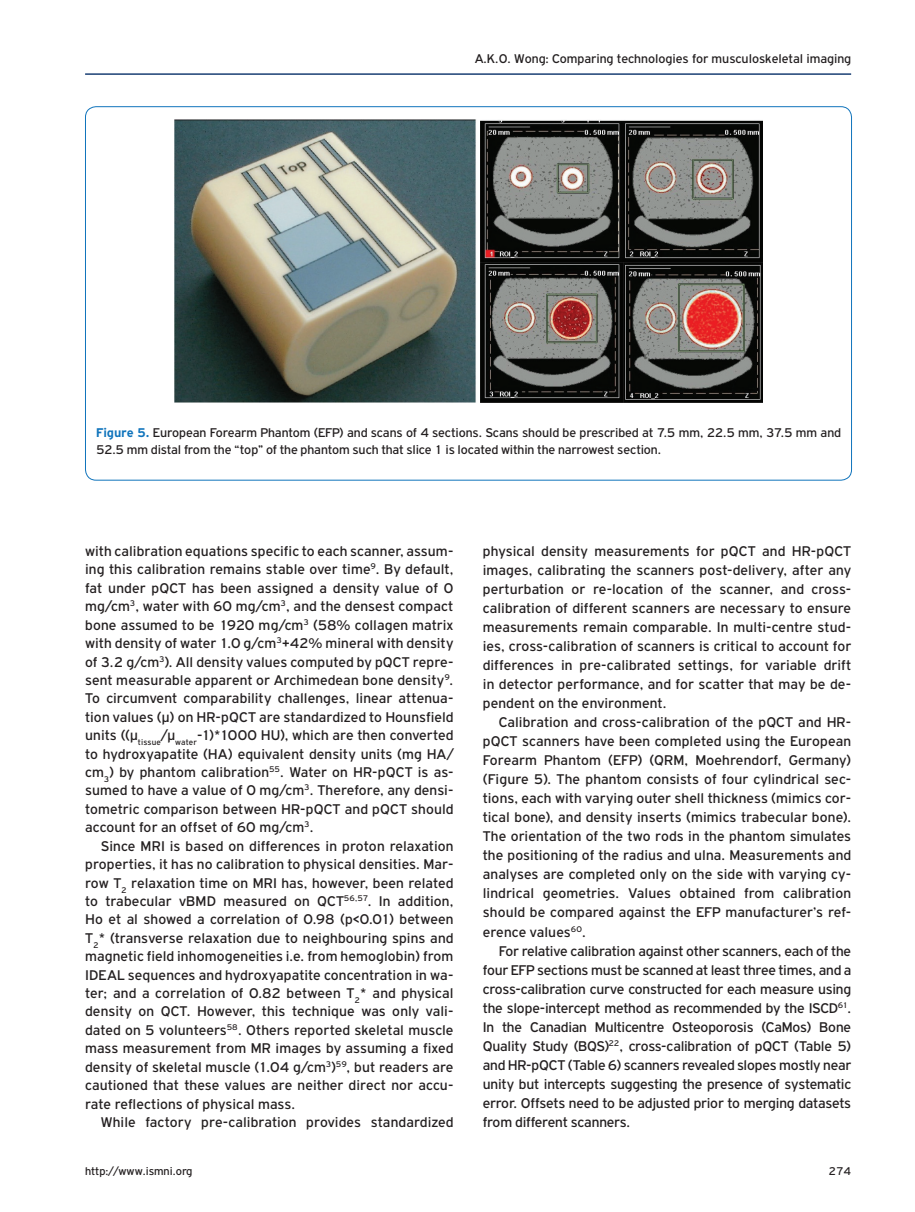
<style>
.page{position:relative;width:915px;height:1212px;background:#fff}
.page>*{position:absolute;margin:0;border:0;box-sizing:border-box;transform-origin:0 0}
.t1{font:15px/18.5px "PF Highway Gothic";letter-spacing:.01em;color:#231f20;text-align:justify}
.t2{font:13.5px/16.2px "PF Highway Gothic";letter-spacing:-.005em;color:#231f20}
.t3{font:12px "PF Highway Gothic";color:#231f20}
.s1{font-weight:700;color:#1074bc}
</style>
<div class="page">
<hr style="left:85px;top:73px;width:765px;height:2px;background:#1a3f74">
<img style="left:174px;top:119px;width:588px;height:284px">
<p class="t2" style="left:474px;top:50px;width:378px">A.K.O. Wong: Comparing technologies for musculoskeletal imaging</p>
<p class="t2" style="left:96px;top:425px;width:746px"><span class="s1">Figure 5.</span> European Forearm Phantom (EFP) and scans of 4 sections. Scans should be prescribed at 7.5 mm, 22.5 mm, 37.5 mm and<br>52.5 mm distal from the “top” of the phantom such that slice 1 is located within the narrowest section.</p>
<p class="t1" style="left:85px;top:542px;width:370px">with calibration equations specific to each scanner, assum&shy;ing this calibration remains stable over time<sup>9</sup>. By default, fat under pQCT has been assigned a density value of 0 mg/cm<sup>3</sup>, water with 60 mg/cm<sup>3</sup>, and the densest compact bone assumed to be 1920 mg/cm<sup>3</sup> (58% collagen matrix with density of water 1.0 g/cm<sup>3</sup>+42% mineral with density of 3.2 g/cm<sup>3</sup>). All density values computed by pQCT repre&shy;sent measurable apparent or Archimedean bone density<sup>9</sup>.<br>To circumvent comparability challenges, linear attenua&shy;tion values (μ) on HR-pQCT are standardized to Hounsfield units ((μ <sub>tissue</sub>/μ <sub>water</sub>-1)*1000 HU), which are then converted to hydroxyapatite (HA) equivalent density units (mg HA/ cm<sub>3</sub>) by phantom calibration<sup>55</sup>. Water on HR-pQCT is as&shy;sumed to have a value of 0 mg/cm<sup>3</sup>. Therefore, any densi&shy;tometric comparison between HR-pQCT and pQCT should account for an offset of 60 mg/cm<sup>3</sup>.</p>
<p class="t1" style="left:85px;top:836px;width:370px;text-indent:16px">Since MRI is based on differences in proton relaxation properties, it has no calibration to physical densities. Mar&shy;row T<sub>2</sub> relaxation time on MRI has, however, been related to trabecular vBMD measured on QCT<sup>56,57</sup>. In addition, Ho et al showed a correlation of 0.98 (p&lt;0.01) between T<sub>2</sub>* (transverse relaxation due to neighbouring spins and magnetic field inhomogeneities i.e. from hemoglobin) from IDEAL sequences and hydroxyapatite concentration in wa&shy;ter; and a correlation of 0.82 between T<sub>2</sub>* and physical density on QCT. However, this technique was only vali&shy;dated on 5 volunteers<sup>58</sup>. Others reported skeletal muscle mass measurement from MR images by assuming a fixed density of skeletal muscle (1.04 g/cm<sup>3</sup>)<sup>59</sup>, but readers are cautioned that these values are neither direct nor accu&shy;rate reflections of physical mass.</p>
<p class="t1" style="left:101px;top:1113px;width:354px">While factory pre-calibration provides standardized</p>
<p class="t1" style="left:482px;top:541px;width:370px;line-height:19px">physical density measurements for pQCT and HR-pQCT images, calibrating the scanners post-delivery, after any perturbation or re-location of the scanner, and cross&shy;calibration of different scanners are necessary to ensure measurements remain comparable. In multi-centre stud&shy;ies, cross-calibration of scanners is critical to account for differences in pre-calibrated settings, for variable drift in detector performance, and for scatter that may be de&shy;pendent on the environment.</p>
<p class="t1" style="left:482px;top:713px;width:370px;line-height:19px;text-indent:16px">Calibration and cross-calibration of the pQCT and HR&shy;pQCT scanners have been completed using the European Forearm Phantom (EFP) (QRM, Moehrendorf, Germany) (Figure 5). The phantom consists of four cylindrical sec&shy;tions, each with varying outer shell thickness (mimics cor&shy;tical bone), and density inserts (mimics trabecular bone).<br>The orientation of the two rods in the phantom simulates the positioning of the radius and ulna. Measurements and analyses are completed only on the side with varying cy&shy;lindrical geometries. Values obtained from calibration should be compared against the EFP manufacturer’s ref&shy;erence values<sup>60</sup>.</p>
<p class="t1" style="left:482px;top:941px;width:370px;line-height:19px;text-indent:16px">For relative calibration against other scanners, each of the four EFP sections must be scanned at least three times, and a cross-calibration curve constructed for each measure using the slope-intercept method as recommended by the ISCD<sup>61</sup>.<br>In the Canadian Multicentre Osteoporosis (CaMos) Bone Quality Study (BQS)<sup>22</sup>, cross-calibration of pQCT (Table 5) and HR-pQCT (Table 6) scanners revealed slopes mostly near unity but intercepts suggesting the presence of systematic error. Offsets need to be adjusted prior to merging datasets from different scanners.</p>
<p class="t3" style="left:85px;top:1165px;width:109px">http://www.ismni.org</p>
<p class="t3" style="left:828px;top:1165px;width:24px">274</p>
</div>
